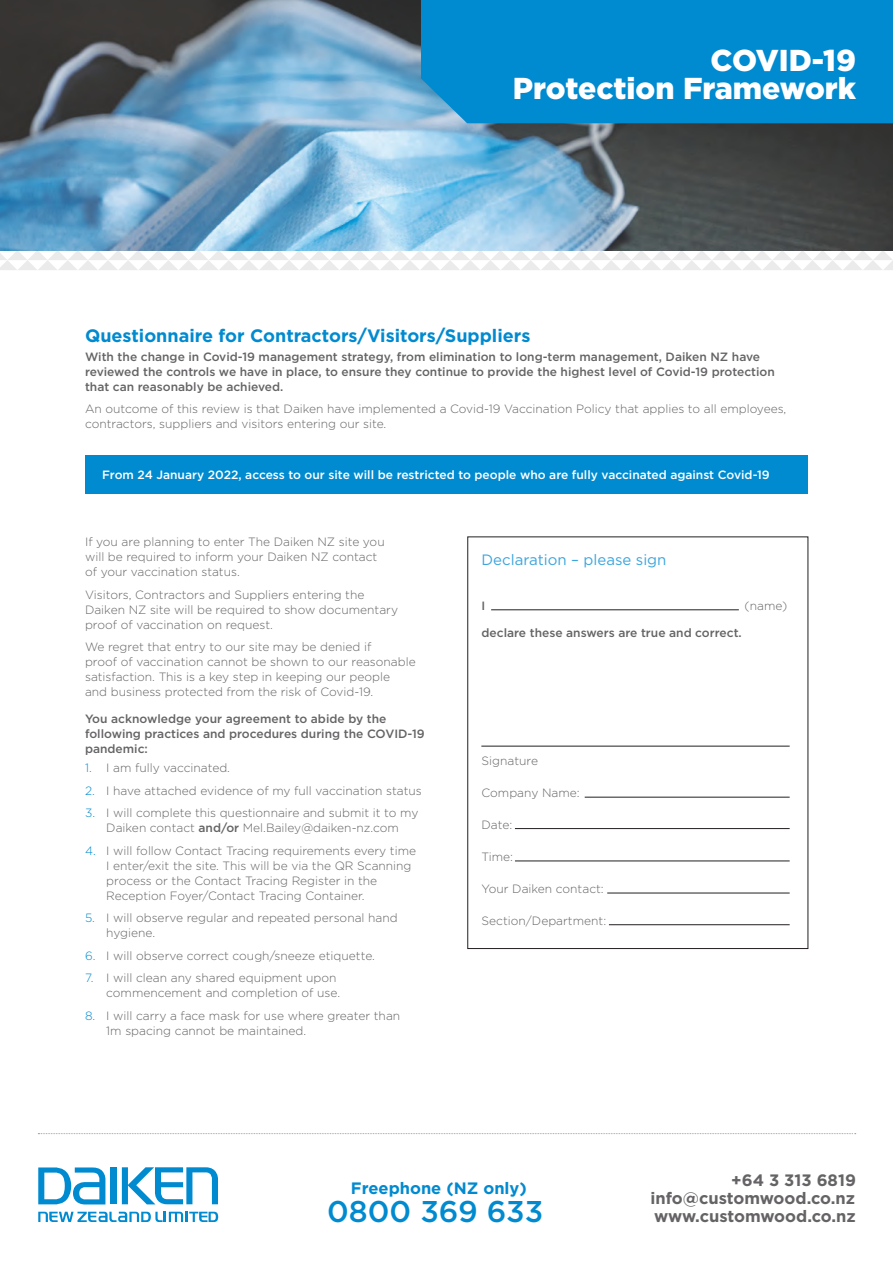
<style>
.page{position:relative;width:893px;height:1263px;background:#fff}
.page>*{position:absolute;margin:0;border:0;box-sizing:border-box;transform-origin:0 0}
.t1{font:900 30.15px/28.3px "Gotham";color:#fff;text-align:right}
.t2{font:500 30px "Gotham";color:#008ad0}
.t3{font:700 18px "Gotham";color:#008ad0}
.t4{font:700 16.5px/17.9px "Gotham";color:#656365;text-align:right}
.t5{font:700 16.5px "Gotham";color:#008ad0}
.t6{font:15px "Gotham";color:#3da5dd}
.t7{font:300 12px/15px "Gotham";color:#656365}
.t8{font:500 12px/15px "Gotham";color:#656365}
.t9{font:500 12px "Gotham";color:#fff}
.s1{color:#008ad0}
.s2{font-weight:500}
</style>
<div class="page">
<svg style="left:0;top:250px;width:893px;height:20px"></svg>
<img style="left:0;top:0;width:893px;height:250px">
<div style="left:421px;top:0;width:472px;height:123px;background:#008ad0"></div>
<div style="left:85px;top:455px;width:723px;height:39px;background:#008ad0"></div>
<svg style="left:38px;top:1133px;width:818px;height:1px"></svg>
<div style="left:111px;top:1167px;width:6px;height:37px;background:#008ad0"></div>
<svg style="left:122px;top:1167px;width:96px;height:37px"></svg>
<svg style="left:38px;top:1167px;width:67px;height:38px"></svg>
<svg style="left:38px;top:1212px;width:180px;height:10px"></svg>
<hr style="left:491px;top:609px;width:248px;height:1px;background:#241f1f">
<hr style="left:481px;top:746px;width:309px;height:1px;background:#241f1f">
<hr style="left:585px;top:797px;width:205px;height:1px;background:#241f1f">
<hr style="left:515px;top:828px;width:275px;height:1px;background:#241f1f">
<hr style="left:515px;top:861px;width:275px;height:1px;background:#241f1f">
<hr style="left:607px;top:893px;width:183px;height:1px;background:#241f1f">
<hr style="left:609px;top:924px;width:181px;height:1px;background:#241f1f">
<h1 class="t1" style="left:513px;top:45px;width:345px">COVID-19<br>Protection Framework</h1>
<h3 class="t3" style="left:85px;top:325px;width:447px">Questionnaire for Contractors/Visitors/Suppliers</h3>
<p class="t8" style="left:85px;top:349px;width:691px">With the change in Covid-19 management strategy, from elimination to long-term management, Daiken NZ have reviewed the controls we have in place, to ensure they continue to provide the highest level of Covid-19 protection that can reasonably be achieved.</p>
<p class="t7" style="left:85px;top:401px;width:703px">An outcome of this review is that Daiken have implemented a Covid-19 Vaccination Policy that applies to all employees, contractors, suppliers and visitors entering our site.</p>
<p class="t9" style="left:102px;top:468px;width:669px">From 24 January 2022, access to our site will be restricted to people who are fully vaccinated against Covid-19</p>
<p class="t7" style="left:85px;top:534px;width:301px">If you are planning to enter The Daiken NZ site you will be required to inform your Daiken NZ contact of your vaccination status.</p>
<p class="t7" style="left:85px;top:587px;width:315px">Visitors, Contractors and Suppliers entering the<br>Daiken NZ site will be required to show documentary proof of vaccination on request.</p>
<p class="t7" style="left:85px;top:639px;width:332px">We regret that entry to our site may be denied if<br>proof of vaccination cannot be shown to our reasonable satisfaction. This is a key step in keeping our people<br>and business protected from the risk of Covid-19.</p>
<p class="t8" style="left:85px;top:711px;width:341px">You acknowledge your agreement to abide by the following practices and procedures during the COVID-19 pandemic:</p>
<p class="t7" style="left:85px;top:760px;width:146px"><span class="s1">1.</span> I am fully vaccinated.</p>
<p class="t7" style="left:85px;top:783px;width:338px"><span class="s1">2.</span> I have attached evidence of my full vaccination status</p>
<p class="t7" style="left:85px;top:805px;width:335px;text-align:center"><span class="s1">3.</span> I will complete this questionnaire and submit it to my<br>Daiken contact <span class="s2">and/or</span> Mel.Bailey@daiken-nz.com</p>
<p class="t7" style="left:106px;top:843px;width:311px;text-indent:-21px"><span class="s1">4.</span> I will follow Contact Tracing requirements every time I enter/exit the site. This will be via the QR Scanning process or the Contact Tracing Register in the Reception Foyer/Contact Tracing Container.</p>
<p class="t7" style="left:106px;top:910px;width:293px;text-indent:-21px"><span class="s1">5.</span> I will observe regular and repeated personal hand hygiene.</p>
<p class="t7" style="left:85px;top:948px;width:291px"><span class="s1">6.</span> I will observe correct cough/sneeze etiquette.</p>
<p class="t7" style="left:106px;top:970px;width:235px;text-indent:-21px"><span class="s1">7.</span> I will clean any shared equipment upon commencement and completion of use.</p>
<p class="t7" style="left:106px;top:1008px;width:295px;text-indent:-21px"><span class="s1">8.</span> I will carry a face mask for use where greater than<br>1m spacing cannot be maintained.</p>
<p class="t6" style="left:482px;top:552px;width:186px">Declaration – please sign</p>
<p class="t8" style="left:482px;top:598px;width:5px">I</p>
<p class="t7" style="left:745px;top:598px;width:44px">(name)</p>
<p class="t8" style="left:482px;top:625px;width:262px">declare these answers are true and correct.</p>
<p class="t7" style="left:482px;top:753px;width:58px">Signature</p>
<p class="t7" style="left:482px;top:785px;width:100px">Company Name:</p>
<p class="t7" style="left:482px;top:817px;width:32px">Date:</p>
<p class="t7" style="left:482px;top:849px;width:33px">Time:</p>
<p class="t7" style="left:482px;top:881px;width:124px">Your Daiken contact:</p>
<p class="t7" style="left:482px;top:913px;width:126px">Section/Department:</p>
<h3 class="t5" style="left:351px;top:1178px;width:177px">Freephone (NZ only)</h3>
<h2 class="t2" style="left:327px;top:1194px;width:218px">0800 369 633</h2>
<h3 class="t4" style="left:650px;top:1170px;width:207px">+64 3 313 6819 info@customwood.co.nz</h3>
<h3 class="t4" style="left:654px;top:1207px;width:203px">www.customwood.co.nz</h3>
</div>
